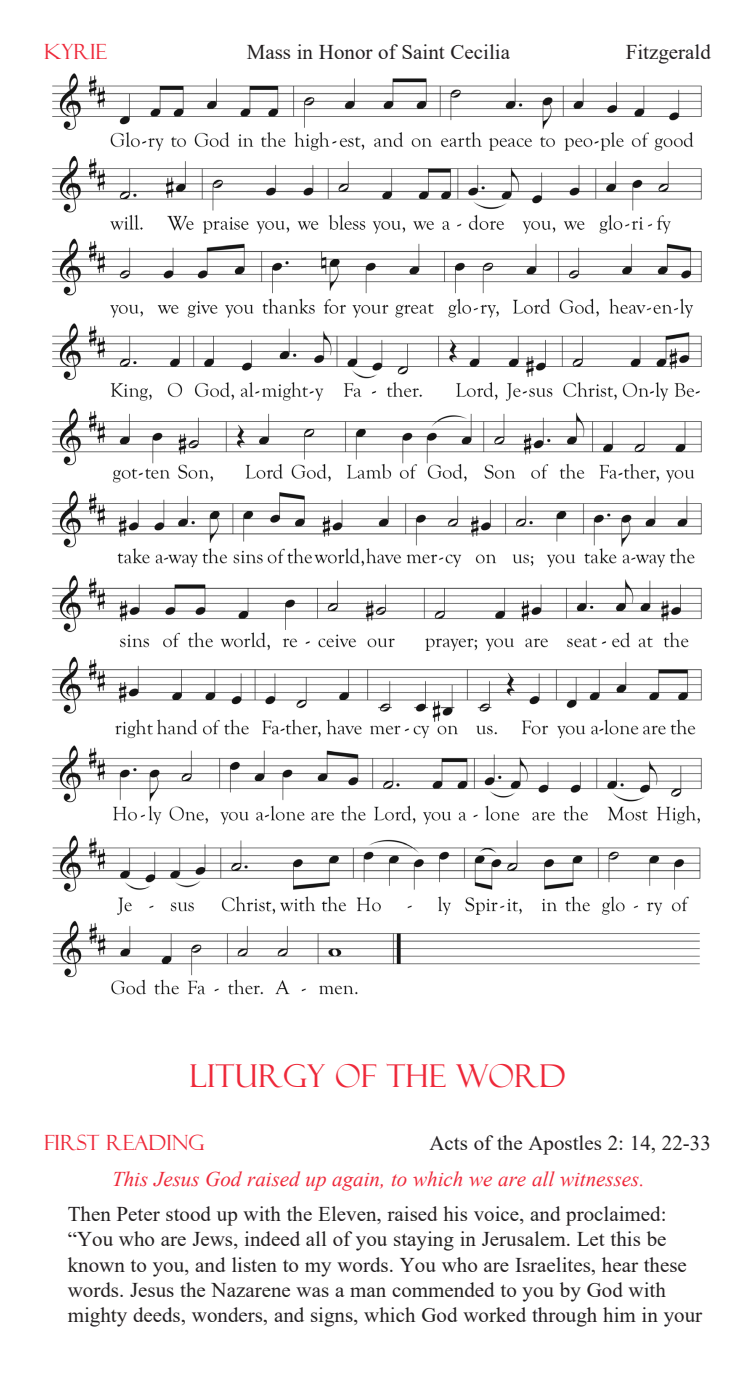
<style>
.page{position:relative;width:756px;height:1386px;background:#fff}
.page>*{position:absolute;margin:0;border:0;box-sizing:border-box;transform-origin:0 0}
.t1{font:31.5px "Felix Titling";color:#ee2839}
.t2{font:21px/25.2px "Times New Roman";color:#231f20}
.t3{font:italic 21px "Times New Roman";color:#ee2839}
.t4{font:21px "Felix Titling";color:#ee2839}
</style>
<div class="page">
<img style="left:52px;top:73px;width:650px;height:922px">
<p class="t4" style="left:44px;top:40px;width:64px">KYRIE</p>
<p class="t2" style="left:247px;top:39px;width:265px">Mass in Honor of Saint Cecilia</p>
<p class="t2" style="left:626px;top:39px;width:87px">Fitzgerald</p>
<p class="t1" style="left:190px;top:1058px;width:377px">LITURGY OF THE WORD</p>
<p class="t4" style="left:44px;top:1130px;width:162px">FIRST READING</p>
<p class="t2" style="left:429px;top:1130px;width:283px">Acts of the Apostles 2: 14, 22-33</p>
<p class="t3" style="left:112px;top:1164px;width:534px">This Jesus God raised up again, to which we are all witnesses.</p>
<p class="t2" style="left:68px;top:1201px;width:636px">Then Peter stood up with the Eleven, raised his voice, and proclaimed: “You who are Jews, indeed all of you staying in Jerusalem. Let this be known to you, and listen to my words. You who are Israelites, hear these words. Jesus the Nazarene was a man commended to you by God with mighty deeds, wonders, and signs, which God worked through him in your</p>
</div>
